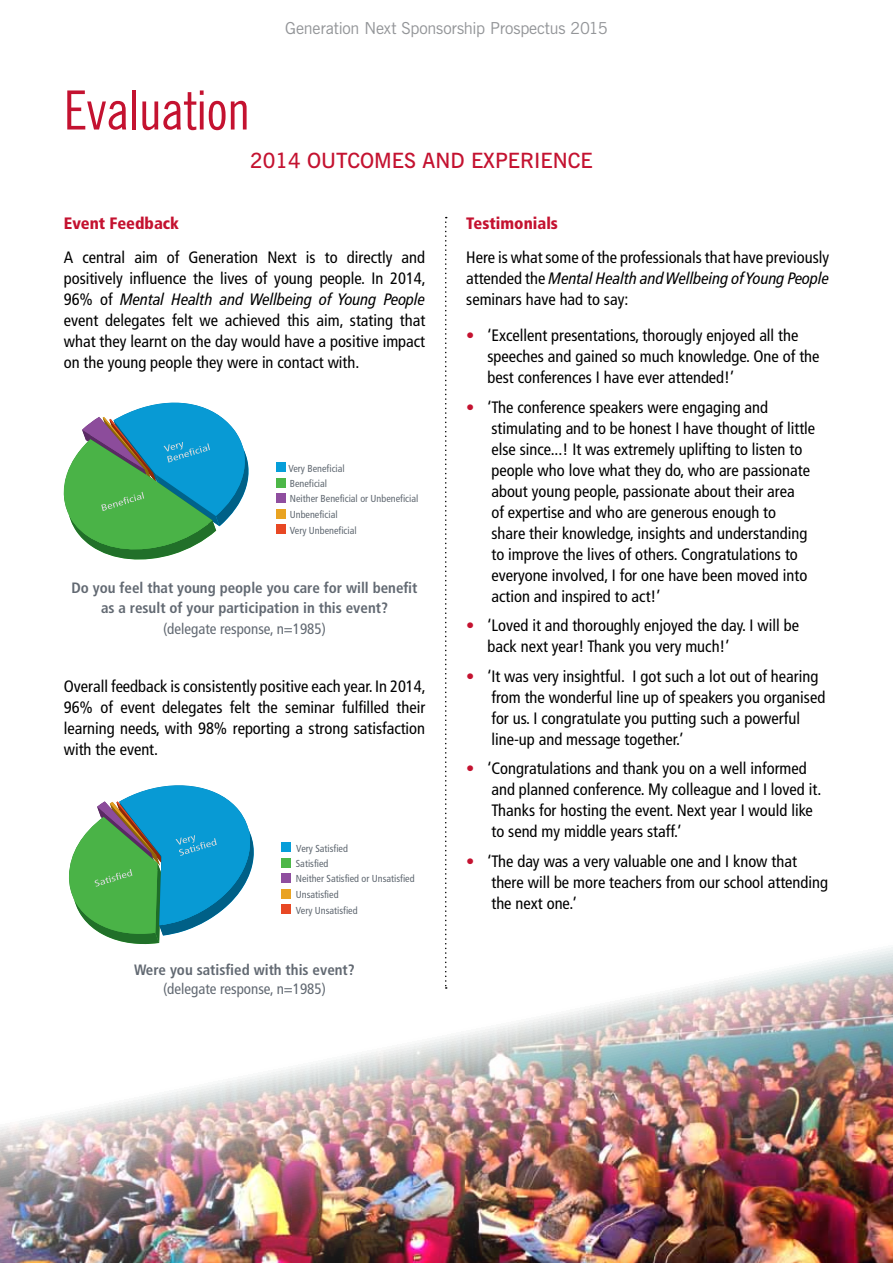
<style>
.page{position:relative;width:893px;height:1263px;background:#fff}
.page>*{position:absolute;margin:0;border:0;box-sizing:border-box;transform-origin:0 0}
.t1{font:condensed 54px "News Gothic BT";color:#c41230}
.t2{font:600 21px "News Gothic BT";color:#c41230}
.t3{font:condensed 16.5px/21px "Frutiger";color:#000}
.t4{font:italic condensed 16.5px "Frutiger LT Pro";color:#000}
.t5{font:16.5px "News Gothic BT";letter-spacing:-.01em;color:#939598}
.t6{font:900 condensed 16.5px "Frutiger";color:#c41230}
.t7{font:700 condensed 15px/19.5px "Frutiger";color:#626972;text-align:center}
.t8{font:condensed 15px "Frutiger";color:#626972}
.t9{font:condensed 10.2px "Frutiger";color:#616972}
.s1{font-family:"Frutiger";font-style:normal}
.s2{color:#c41230}
</style>
<div class="page">
<svg style="left:445px;top:217px;width:2px;height:709px"></svg>
<svg style="left:64px;top:403px;width:185px;height:156px"></svg>
<div style="left:276px;top:478px;width:9px;height:9px;background:#4db748"></div>
<div style="left:276px;top:462px;width:9px;height:10px;background:#069ed9"></div>
<div style="left:276px;top:525px;width:9px;height:9px;background:#e84824"></div>
<div style="left:276px;top:509px;width:9px;height:9px;background:#e9a322"></div>
<div style="left:276px;top:493px;width:9px;height:10px;background:#8f4e9f"></div>
<img style="left:0;top:929px;width:893px;height:334px">
<div style="left:282px;top:858px;width:9px;height:9px;background:#4db748"></div>
<div style="left:282px;top:842px;width:9px;height:10px;background:#069ed9"></div>
<div style="left:282px;top:905px;width:9px;height:9px;background:#e84824"></div>
<div style="left:282px;top:889px;width:9px;height:9px;background:#e9a322"></div>
<div style="left:282px;top:873px;width:9px;height:10px;background:#8f4e9f"></div>
<svg style="left:69px;top:785px;width:185px;height:159px"></svg>
<h1 class="t1" style="left:64px;top:77px;width:187px">Evaluation</h1>
<p class="t5" style="left:285px;top:18px;width:324px">Generation Next Sponsorship Prospectus 2015</p>
<p class="t2" style="left:250px;top:147px;width:344px">2014 OUTCOM ES AND EXPERIENCE</p>
<p class="t6" style="left:64px;top:214px;width:117px">Event Feedback</p>
<p class="t3" style="left:64px;top:247px;width:364px">A central aim of Generation Next is to directly and positively influence the lives of young people. In 2014,</p>
<p class="t4" style="left:64px;top:290px;width:363px"><span class="s1">96% of</span> Mental Health and Wellbeing of Young People</p>
<p class="t3" style="left:64px;top:310px;width:363px;text-align:justify">event delegates felt we achieved this aim, stating that what they learnt on the day would have a positive impact on the young people they were in contact with.</p>
<p class="t9" style="left:288px;top:462px;width:58px">Very Beneficial</p>
<p class="t9" style="left:290px;top:508px;width:49px">Unbeneficial</p>
<p class="t9" style="left:290px;top:477px;width:39px">Beneficial</p>
<p class="t9" style="left:290px;top:524px;width:68px">Very Unbeneficial</p>
<p class="t9" style="left:290px;top:493px;width:130px">Neither Beneficial or Unbeneficial</p>
<p class="t7" style="left:72px;top:578px;width:347px">Do you feel that young people you care for will benefit as a result of your participation in this event?</p>
<p class="t8" style="left:163px;top:620px;width:164px">(delegate response, n=1985)</p>
<p class="t3" style="left:64px;top:676px;width:363px;text-align:justify">Overall feedback is consistently positive each year. In 2014, 96% of event delegates felt the seminar fulfilled their learning needs, with 98% reporting a strong satisfaction with the event.</p>
<p class="t9" style="left:296px;top:842px;width:53px">Very Satisfied</p>
<p class="t9" style="left:296px;top:888px;width:44px">Unsatisfied</p>
<p class="t9" style="left:296px;top:857px;width:34px">Satisfied</p>
<p class="t9" style="left:296px;top:904px;width:63px">Very Unsatisfied</p>
<p class="t9" style="left:296px;top:873px;width:120px">Neither Satisfied or Unsatisfied</p>
<p class="t7" style="left:134px;top:960px;width:222px">Were you satisfied with this event?</p>
<p class="t8" style="left:163px;top:980px;width:164px">(delegate response, n=1985)</p>
<p class="t6" style="left:466px;top:214px;width:93px">Testimonials</p>
<p class="t3" style="left:466px;top:247px;width:364px">Here is what some of the professionals that have previously</p>
<p class="t4" style="left:466px;top:269px;width:364px"><span class="s1">attended the</span> Mental Health and Wellbeing of Young People</p>
<p class="t3" style="left:466px;top:289px;width:164px">seminars have had to say:</p>
<p class="t3" style="left:487px;top:325px;width:333px;text-indent:-21px"><span class="s2">•</span> ‘Excellent presentations, thorougly enjoyed all the speeches and gained so much knowledge. One of the best conferences I have ever attended!’</p>
<p class="t3" style="left:491px;top:396px;width:325px;text-indent:-25px"><span class="s2">•</span> ‘The conference speakers were engaging and stimulating and to be honest I have thought of little else since...! It was extremely uplifting to listen to people who love what they do, who are passionate about young people, passionate about their area<br>of expertise and who are generous enough to<br>share their knowledge, insights and understanding to improve the lives of others. Congratulations to everyone involved, I for one have been moved into action and inspired to act!’</p>
<p class="t3" style="left:487px;top:615px;width:313px;text-indent:-21px"><span class="s2">•</span> ‘Loved it and thoroughly enjoyed the day. I will be back next year! Thank you very much!’</p>
<p class="t3" style="left:491px;top:665px;width:335px;text-indent:-25px"><span class="s2">•</span> ‘It was very insightful. I got such a lot out of hearing from the wonderful line up of speakers you organised for us. I congratulate you putting such a powerful line-up and message together.’</p>
<p class="t3" style="left:491px;top:758px;width:331px;text-indent:-25px"><span class="s2">•</span> ‘Congratulations and thank you on a well informed and planned conference. My colleague and I loved it.<br>Thanks for hosting the event. Next year I would like to send my middle years staff.’</p>
<p class="t3" style="left:491px;top:851px;width:338px;text-indent:-25px"><span class="s2">•</span> ‘The day was a very valuable one and I know that there will be more teachers from our school attending the next one.’</p>
</div>
